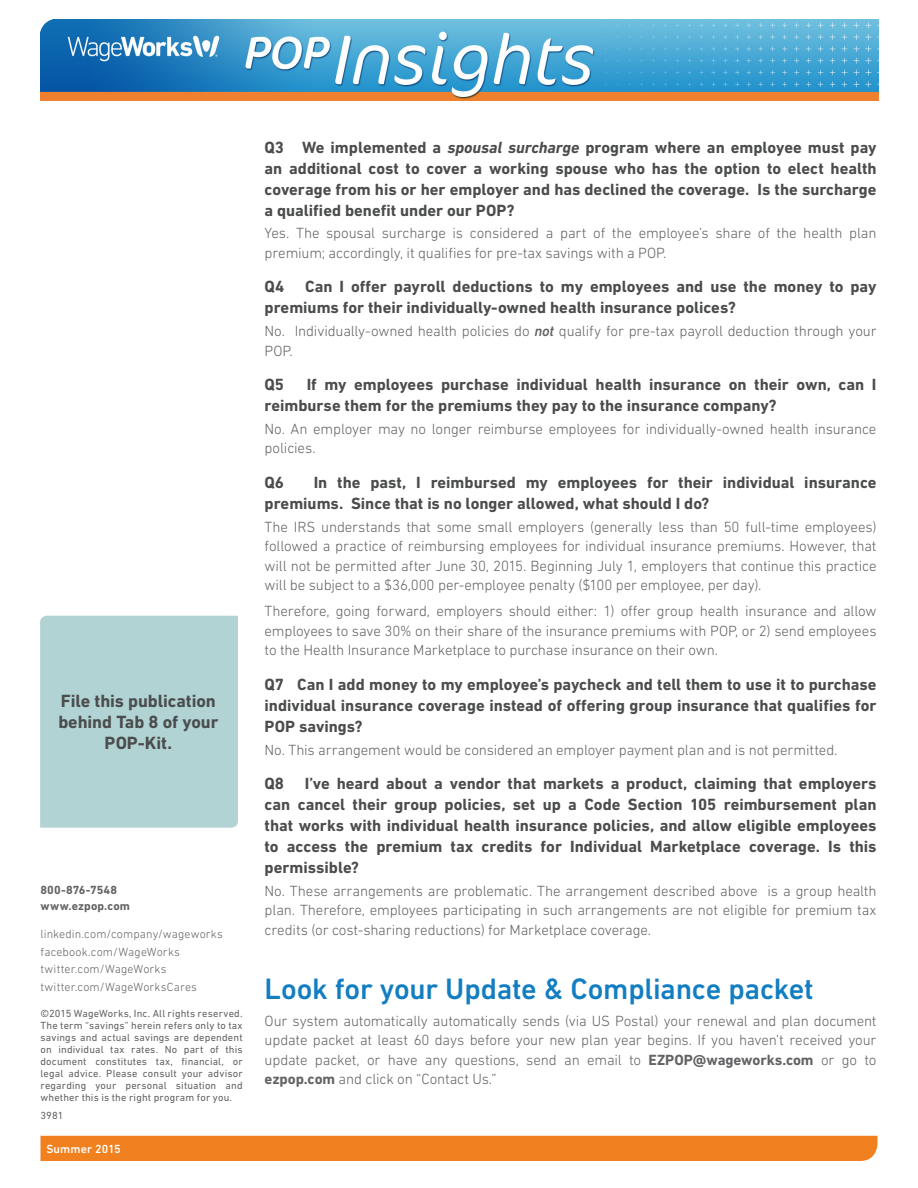
<style>
.page{position:relative;width:918px;height:1188px;background:#fff}
.page>*{position:absolute;margin:0;border:0;box-sizing:border-box;transform-origin:0 0}
.Body_text{font:500 30px "DIN Next LT Pro";letter-spacing:-.01em;color:#127ec1}
.t1{font:700 18px/21px "DIN Next LT Pro";letter-spacing:-.005em;color:#4b4c4d;text-align:center}
.Question{font:700 16.5px/21px "DIN Next LT Pro";color:#4b4c4d;text-align:justify}
.Body_text-2{font:300 15px/19.5px "DIN Next LT Pro";letter-spacing:-.01em;color:#636366;text-align:justify}
.Contact_info_block{font:300 12px "DIN Next LT Pro";letter-spacing:.015em;color:#636366}
.Contact_info_block-2{font:700 12px "DIN Next LT Pro";letter-spacing:.015em;color:#636366}
.t2{font:500 12px "DIN Next LT Pro";letter-spacing:.01em;color:#fff}
.Boilerplate{font:10.5px/12px "DIN Next LT Pro";letter-spacing:.015em;color:#636366;text-align:justify}
.s1{font-style:italic}
.s2{font-weight:500;font-style:italic}
.s3{font-weight:700}
</style>
<div class="page">
<img style="left:40px;top:20px;width:838px;height:81px">
<div style="left:40px;top:1136px;width:838px;height:25px;background:#f1801f"></div>
<div style="left:40px;top:616px;width:198px;height:212px;background:#b1d3d3"></div>
<h2 class="t1" style="left:58px;top:691px;width:162px">File this publication behind Tab 8 of your<br>POP-Kit.</h2>
<p class="Contact_info_block-2" style="left:40px;top:883px;width:78px">800-876-7548</p>
<p class="Contact_info_block-2" style="left:40px;top:899px;width:91px">www.ezpop.com</p>
<p class="Contact_info_block" style="left:40px;top:927px;width:184px">linkedin.com/company/wageworks</p>
<p class="Contact_info_block" style="left:40px;top:945px;width:141px">facebook.com/WageWorks</p>
<p class="Contact_info_block" style="left:40px;top:962px;width:128px">twitter.com/WageWorks</p>
<p class="Contact_info_block" style="left:40px;top:980px;width:158px">twitter.com/WageWorksCares</p>
<p class="Boilerplate" style="left:40px;top:1007px;width:204px">©2015 WageWorks, Inc. All rights reserved.<br>The term “savings” herein refers only to tax savings and actual savings are dependent on individual tax rates. No part of this document constitutes tax, financial, or legal advice. Please consult your advisor regarding your personal situation and whether this is the right program for you.</p>
<p class="Boilerplate" style="left:40px;top:1110px;width:24px">3981</p>
<p class="t2" style="left:46px;top:1142px;width:76px">Summer 2015</p>
<p class="Question" style="left:265px;top:136px;width:613px">Q3 We implemented a <span class="s1">spousal surcharge</span> program where an employee must pay an additional cost to cover a working spouse who has the option to elect health coverage from his or her employer and has declined the coverage. Is the surcharge a qualified benefit under our POP?</p>
<p class="Body_text-2" style="left:265px;top:223px;width:613px">Yes. The spousal surcharge is considered a part of the employee’s share of the health plan premium; accordingly, it qualifies for pre-tax savings with a POP.</p>
<p class="Question" style="left:265px;top:276px;width:21px">Q4</p>
<p class="Question" style="left:265px;top:276px;width:613px;text-indent:41px">Can I offer payroll deductions to my employees and use the money to pay premiums for their individually-owned health insurance polices?</p>
<p class="Body_text-2" style="left:265px;top:321px;width:614px">No. Individually-owned health policies do <span class="s2">not</span> qualify for pre-tax payroll deduction through your<br>POP.</p>
<p class="Question" style="left:265px;top:374px;width:21px">Q5</p>
<p class="Question" style="left:265px;top:374px;width:613px;text-indent:42px">If my employees purchase individual health insurance on their own, can I reimburse them for the premiums they pay to the insurance company?</p>
<p class="Body_text-2" style="left:265px;top:419px;width:613px">No. An employer may no longer reimburse employees for individually-owned health insurance policies.</p>
<p class="Question" style="left:265px;top:472px;width:21px">Q6</p>
<p class="Question" style="left:265px;top:472px;width:614px;text-indent:49px">In the past, I reimbursed my employees for their individual insurance premiums. Since that is no longer allowed, what should I do?</p>
<p class="Body_text-2" style="left:265px;top:517px;width:614px">The IRS understands that some small employers (generally less than 50 full-time employees) followed a practice of reimbursing employees for individual insurance premiums. However, that will not be permitted after June 30, 2015. Beginning July 1, employers that continue this practice will be subject to a $36,000 per-employee penalty ($100 per employee, per day).</p>
<p class="Body_text-2" style="left:265px;top:601px;width:613px">Therefore, going forward, employers should either: 1) offer group health insurance and allow employees to save 30% on their share of the insurance premiums with POP, or 2) send employees to the Health Insurance Marketplace to purchase insurance on their own.</p>
<p class="Question" style="left:265px;top:674px;width:613px">Q7 Can I add money to my employee’s paycheck and tell them to use it to purchase individual insurance coverage instead of offering group insurance that qualifies for POP savings?</p>
<p class="Body_text-2" style="left:265px;top:740px;width:575px">No. This arrangement would be considered an employer payment plan and is not permitted.</p>
<p class="Question" style="left:265px;top:773px;width:613px">Q8 I’ve heard about a vendor that markets a product, claiming that employers can cancel their group policies, set up a Code Section 105 reimbursement plan that works with individual health insurance policies, and allow eligible employees to access the premium tax credits for Individual Marketplace coverage. Is this permissible?</p>
<p class="Body_text-2" style="left:265px;top:881px;width:613px">No. These arrangements are problematic. The arrangement described above is a group health plan. Therefore, employees participating in such arrangements are not eligible for premium tax credits (or cost-sharing reductions) for Marketplace coverage.</p>
<p class="Body_text" style="left:265px;top:972px;width:551px">Look for your Update &amp; Compliance packet</p>
<p class="Body_text-2" style="left:265px;top:1011px;width:614px">Our system automatically automatically sends (via US Postal) your renewal and plan document update packet at least 60 days before your new plan year begins. If you haven’t received your update packet, or have any questions, send an email to <span class="s3">EZPOP@wageworks.com</span> or go to <span class="s3">ezpop.com</span> and click on “Contact Us.”</p>
</div>
